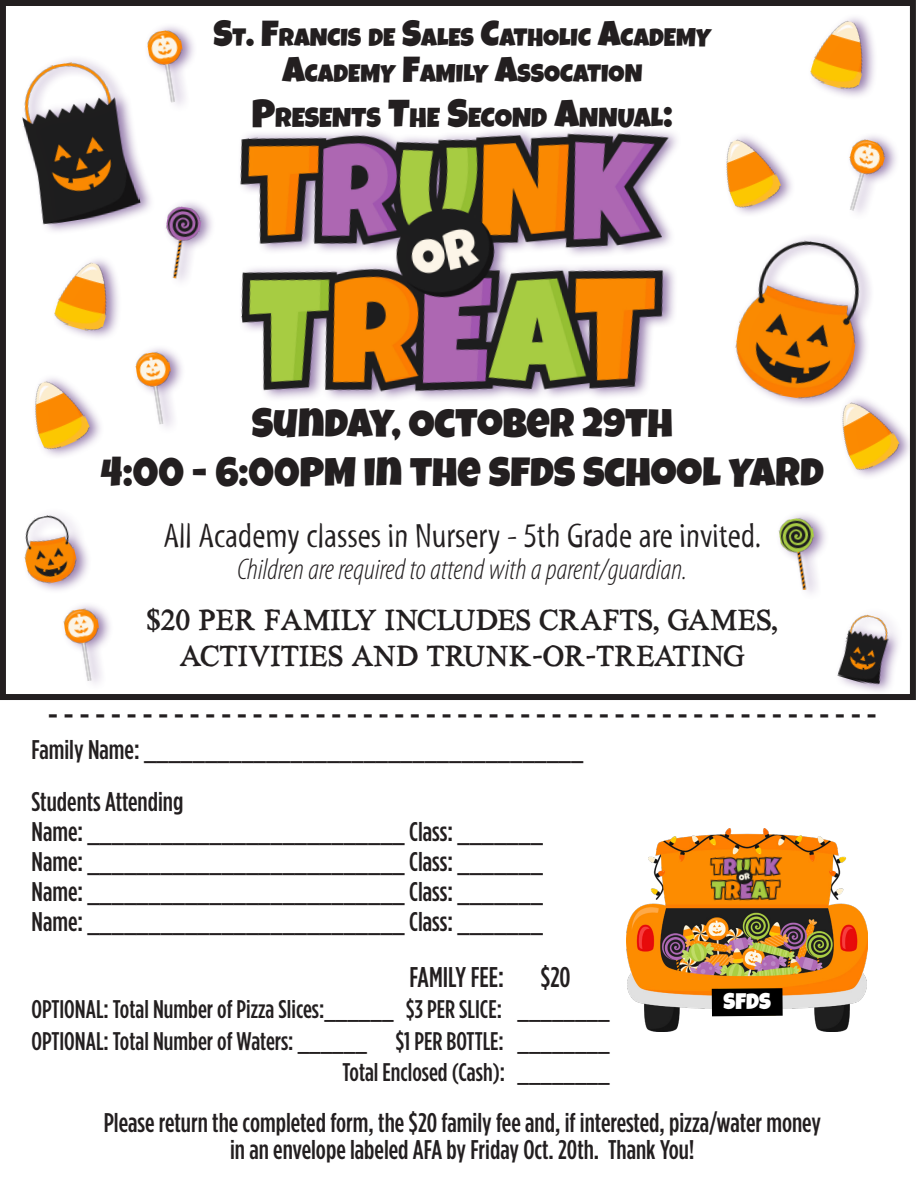
<style>
.page{position:relative;width:918px;height:1188px;background:#fff}
.page>*{position:absolute;margin:0;border:0;box-sizing:border-box;transform-origin:0 0}
.t1{font:40.5px "Luckiest Guy";color:#231f20}
.t2{font:34.5px "Myriad Std Tilt";color:#231f20}
.t3{font:500 condensed 33px "Gotham HTF";color:#231f20}
.t4{font:italic 300 condensed 30px "Myriad Pro";color:#231f20}
.t5{font:500 condensed 28.5px "Gotham HTF";color:#231f20}
.t6{font:27.3px "Luckiest Guy";color:#231f20}
.t7{font:500 condensed 27px "Gotham HTF";color:#231f20}
.t8{font:27px "KG No Regrets Solid";color:#231f20}
.t9{font:500 condensed 25.5px "Gotham HTF";color:#231f20}
.t10{font:25.2px "Luckiest Guy";color:#231f20}
.t11{font:22.35px "Luckiest Guy";color:#fff}
.s1{font-size:36px}
.s2{font-size:39px}
</style>
<div class="page">
<img style="left:627px;top:828px;width:241px;height:203px">
<img style="left:240px;top:129px;width:437px;height:270px">
<div style="left:807px;top:13px;width:71px;height:87px;background:#735191;opacity:.75"></div>
<img style="left:808px;top:15px;width:67px;height:78px">
<div style="left:19px;top:55px;width:136px;height:180px;background:#735191;opacity:.75"></div>
<img style="left:19px;top:55px;width:123px;height:171px">
<div style="left:712px;top:988px;width:71px;height:28px;background:#000"></div>
<img style="left:735px;top:237px;width:135px;height:169px">
<div style="left:51px;top:255px;width:71px;height:86px;background:#735191;opacity:.75"></div>
<img style="left:52px;top:257px;width:67px;height:78px">
<div style="left:22px;top:507px;width:70px;height:87px;background:#735191;opacity:.75"></div>
<img style="left:22px;top:511px;width:58px;height:77px">
<div style="left:32px;top:374px;width:73px;height:86px;background:#735191;opacity:.75"></div>
<img style="left:32px;top:374px;width:61px;height:80px">
<div style="left:835px;top:608px;width:69px;height:88px;background:#735191;opacity:.75"></div>
<img style="left:836px;top:611px;width:61px;height:76px">
<div style="left:840px;top:395px;width:75px;height:85px;background:#735191;opacity:.75"></div>
<img style="left:827px;top:392px;width:76px;height:82px">
<div style="left:724px;top:132px;width:72px;height:86px;background:#735191;opacity:.75"></div>
<img style="left:724px;top:132px;width:60px;height:80px">
<img style="left:135px;top:350px;width:44px;height:77px">
<div style="left:846px;top:132px;width:54px;height:89px;background:#735191;opacity:.75"></div>
<img style="left:846px;top:136px;width:42px;height:79px">
<div style="left:144px;top:23px;width:54px;height:90px;background:#735191;opacity:.75"></div>
<img style="left:146px;top:28px;width:44px;height:77px">
<div style="left:776px;top:510px;width:54px;height:91px;background:#735191;opacity:.75"></div>
<img style="left:777px;top:516px;width:45px;height:76px">
<img style="left:63px;top:607px;width:44px;height:76px">
<div style="left:163px;top:199px;width:53px;height:90px;background:#735191;opacity:.75"></div>
<img style="left:163px;top:205px;width:40px;height:76px">
<img style="left:708px;top:850px;width:79px;height:57px">
<div style="left:0;top:0;width:916px;height:700px;border:6px solid #231f20"></div>
<p class="t10" style="left:213px;top:20px;width:499px"><span class="s1">S</span>T<span class="s1">. F</span>RANCIS DE <span class="s1">S</span>ALES <span class="s1">C</span>ATHOLIC <span class="s1">A</span>CADEMY</p>
<p class="t10" style="left:282px;top:56px;width:362px"><span class="s1">A</span>CADEMY <span class="s1">F</span>AMILY <span class="s1">A</span>SSOCATION</p>
<p class="t6" style="left:252px;top:99px;width:422px"><span class="s2">P</span>RESENTS <span class="s2">T</span>HE <span class="s2">S</span>ECOND <span class="s2">A</span>NNUAL<span class="s2">:</span></p>
<p class="t1" style="left:252px;top:397px;width:423px">SUNDAY, OCTOBER 29TH</p>
<p class="t1" style="left:101px;top:445px;width:724px">4:00 - 6:00PM IN THE SFDS SCHOOL YARD</p>
<p class="t2" style="left:163px;top:517px;width:600px">All Academy classes in Nursery - 5th Grade are invited.</p>
<p class="t4" style="left:237px;top:551px;width:452px">Children are required to attend with a parent/guardian.</p>
<p class="t8" style="left:147px;top:602px;width:633px">$20 PER FAMILY INCLUDES CRAFTS, GAMES,</p>
<p class="t8" style="left:179px;top:638px;width:567px">ACTIVITIES AND TRUNK-OR-TREATING</p>
<p class="t3" style="left:48px;top:696px;width:830px">- - - - - - - - - - - - - - - - - - - - - - - - - - - - - - - - - - - - - - - - - - - - - - - - - - - - -</p>
<p class="t7" style="left:32px;top:734px;width:553px">Family Name: ____________________________________</p>
<p class="t7" style="left:32px;top:787px;width:153px">Students Attending</p>
<p class="t7" style="left:32px;top:817px;width:513px">Name: __________________________ Class: _______</p>
<p class="t7" style="left:32px;top:847px;width:513px">Name: __________________________ Class: _______</p>
<p class="t7" style="left:32px;top:877px;width:513px">Name: __________________________ Class: _______</p>
<p class="t7" style="left:32px;top:907px;width:513px">Name: __________________________ Class: _______</p>
<p class="t5" style="left:410px;top:961px;width:96px">FAMILY FEE:</p>
<p class="t5" style="left:540px;top:961px;width:32px">$20</p>
<p class="t9" style="left:32px;top:995px;width:580px">OPTIONAL: Total Number of Pizza Slices:______ $3 PER SLICE: ________</p>
<p class="t9" style="left:32px;top:1027px;width:580px">OPTIONAL: Total Number of Waters: ______ $1 PER BOTTLE: ________</p>
<p class="t9" style="left:343px;top:1058px;width:269px">Total Enclosed (Cash): ________</p>
<p class="t7" style="left:104px;top:1108px;width:719px">Please return the completed form, the $20 family fee and, if interested, pizza/water money</p>
<p class="t7" style="left:230px;top:1135px;width:466px">in an envelope labeled AFA by Friday Oct. 20th. Thank You!</p>
<p class="t11" style="left:724px;top:987px;width:49px">SFDS</p>
</div>
